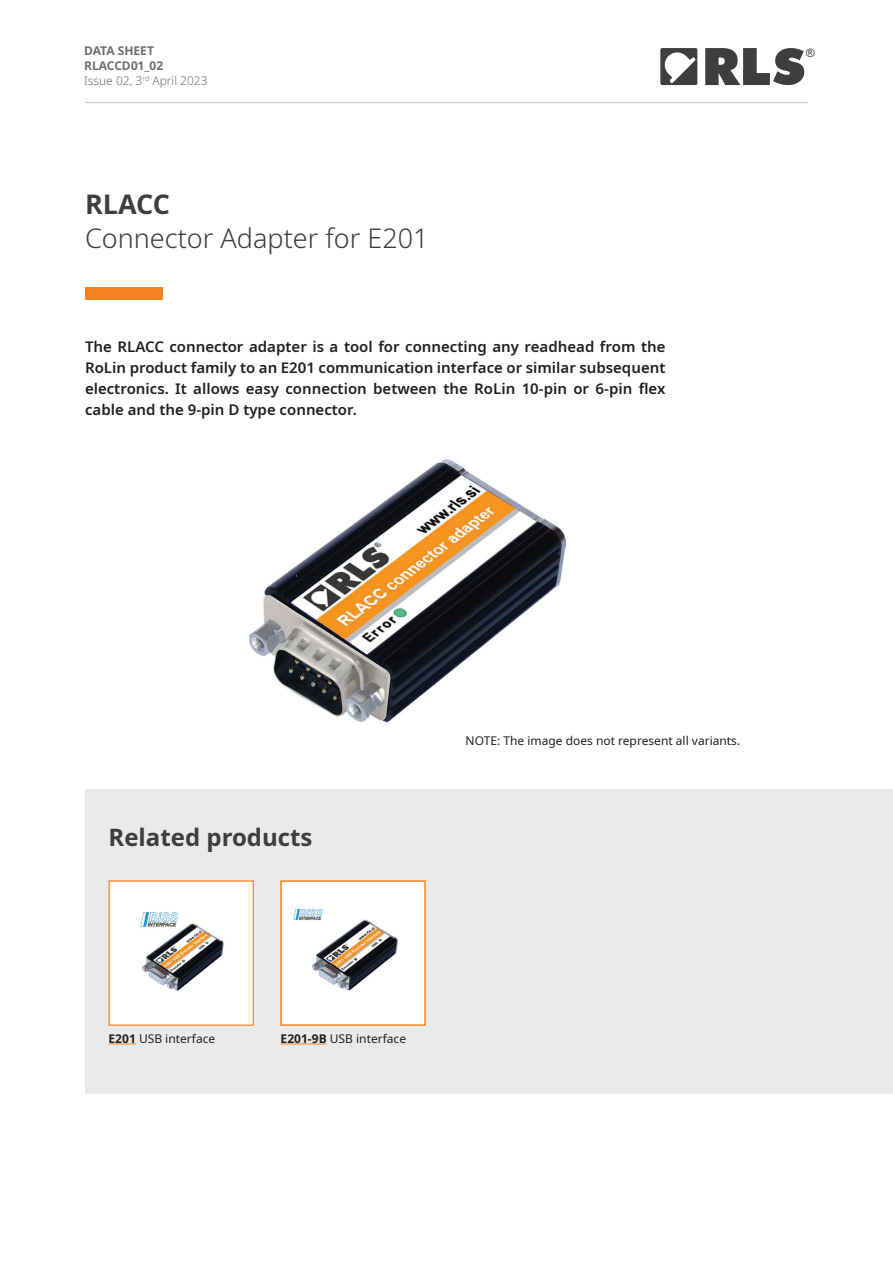
<style>
.page{position:relative;width:893px;height:1263px;background:#fff}
.page>*{position:absolute;margin:0;border:0;box-sizing:border-box;transform-origin:0 0}
.t1{font:300 27px "Noto Sans";color:#3e3e3f}
.t2{font:700 27px "Noto Sans";letter-spacing:-.01em;color:#3e3e3f}
.t3{font:700 24px "Noto Sans";color:#3e3e3f}
.t4{font:600 15px/21px "Noto Sans";color:#231f20;text-align:justify}
.t5{font:12px "Noto Sans";color:#231f20}
.t6{font:300 12px/15px "Noto Sans";color:#6c6d70}
.t7{font:700 12px "Noto Sans";color:#6c6d70}
.t8{font:11.55px "Arial";color:#3e3e3f}
.s1{font-weight:700}
</style>
<div class="page">
<div style="left:85px;top:789px;width:808px;height:304px;background:#e9eaeb"></div>
<hr style="left:85px;top:102px;width:723px;height:1px;background:#bcbdc0">
<svg style="left:705px;top:48px;width:99px;height:37px"></svg>
<svg style="left:660px;top:48px;width:37px;height:37px"></svg>
<div style="left:85px;top:287px;width:77px;height:12px;background:#f58220"></div>
<hr style="left:281px;top:1043px;width:46px;height:1px;background:#f58220">
<img style="left:283px;top:883px;width:140px;height:140px">
<div style="left:280px;top:880px;width:146px;height:146px;border:2px solid #f58220"></div>
<div style="left:109px;top:881px;width:144px;height:144px;background:#fff"></div>
<img style="left:140px;top:912px;width:84px;height:79px">
<div style="left:108px;top:880px;width:146px;height:146px;border:1px solid #f58220"></div>
<svg style="left:109px;top:1043px;width:27px;height:1px"></svg>
<img style="left:249px;top:459px;width:317px;height:262px">
<p class="t7" style="left:84px;top:42px;width:71px">DATA SHEET</p>
<p class="t8" style="left:806px;top:45px;width:10px">®</p>
<p class="t6" style="left:84px;top:58px;width:125px"><span class="s1">RLACCD01_02<br></span>Issue 02, 3<sup>rd</sup> April 2023</p>
<h1 class="t2" style="left:85px;top:185px;width:87px">RLACC</h1>
<h1 class="t1" style="left:85px;top:219px;width:345px">Connector Adapter for E201</h1>
<p class="t4" style="left:85px;top:336px;width:582px">The RLACC connector adapter is a tool for connecting any readhead from the RoLin product family to an E201 communication interface or similar subsequent electronics. It allows easy connection between the RoLin 10-pin or 6-pin flex cable and the 9-pin D type connector.</p>
<h2 class="t3" style="left:109px;top:820px;width:205px">Related products</h2>
<p class="t5" style="left:466px;top:732px;width:276px">NOTE: The image does not represent all variants.</p>
<p class="t5" style="left:109px;top:1030px;width:108px"><span class="s1">E201</span> USB interface</p>
<p class="t5" style="left:281px;top:1030px;width:127px"><span class="s1">E201-9B</span> USB interface</p>
</div>
